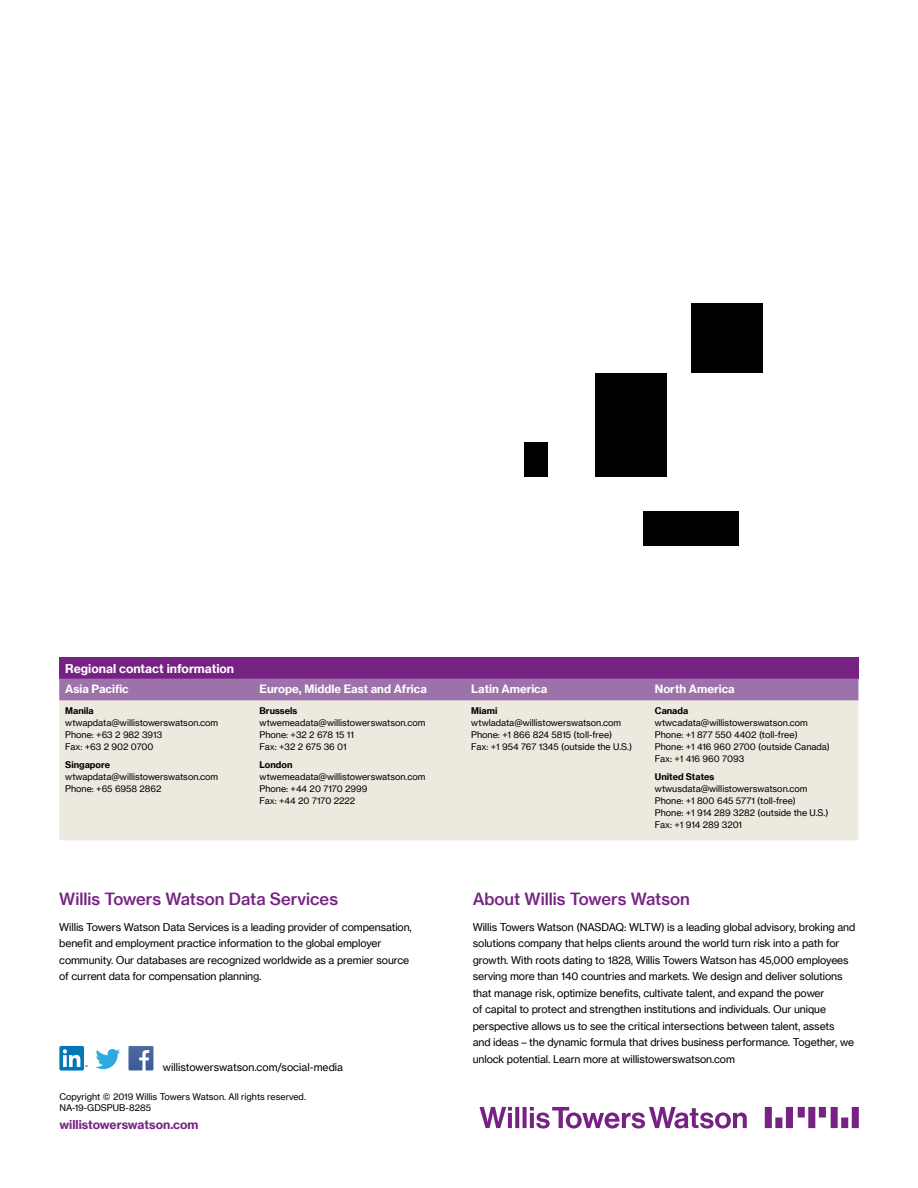
<style>
.page{position:relative;width:918px;height:1188px;background:#fff}
.page>*{position:absolute;margin:0;border:0;box-sizing:border-box;transform-origin:0 0}
.t1{font:16.5px "N Haas Grotesk TX Pro 65 Md";color:#762283}
.t2{font:12px "N Haas Grotesk TX Pro 75 Bd";color:#fff}
.t3{font:12px "N Haas Grotesk TX Pro 75 Bd";color:#762283}
.t4{font:11.25px "N Haas Grotesk TX Pro 75 Bd";color:#fff}
.t5{font:10.5px/16.5px "N Haas Grotesk TX Pro 55 Rg";letter-spacing:-.01em;color:#000}
.t6{font:9px/12px "N Haas Grotesk TX Pro 55 Rg";color:#000}
.t7{font:9px "N Haas Grotesk TX Pro 75 Bd";color:#000}
</style>
<div class="page">
<svg style="left:479px;top:1107px;width:380px;height:22px"></svg>
<div style="left:59px;top:1046px;width:25px;height:25px;background:#0278b6;border-radius:2px"></div>
<svg style="left:63px;top:1049px;width:25px;height:18px"></svg>
<svg style="left:96px;top:1049px;width:24px;height:20px"></svg>
<svg style="left:129px;top:1046px;width:24px;height:24px"></svg>
<div style="left:595px;top:373px;width:72px;height:104px;background:#000"></div>
<div style="left:691px;top:304px;width:72px;height:69px;background:#000"></div>
<div style="left:524px;top:442px;width:23px;height:34px;background:#000"></div>
<div style="left:643px;top:511px;width:96px;height:35px;background:#000"></div>
<div style="left:59px;top:657px;width:799px;height:22px;background:#762283"></div>
<div style="left:59px;top:679px;width:799px;height:22px;background:#9d71aa"></div>
<div style="left:59px;top:701px;width:799px;height:139px;background:#ece9de"></div>
<p class="t2" style="left:65px;top:661px;width:170px">Regional contact information</p>
<p class="t4" style="left:65px;top:682px;width:65px">Asia Pacific</p>
<p class="t4" style="left:260px;top:682px;width:169px">Europe, Middle East and Africa</p>
<p class="t4" style="left:471px;top:682px;width:78px">Latin America</p>
<p class="t4" style="left:655px;top:682px;width:81px">North America</p>
<p class="t7" style="left:65px;top:705px;width:30px">Manila</p>
<p class="t6" style="left:65px;top:716px;width:155px">wtwapdata@willistowerswatson.com<br>Phone: +63 2 982 3913<br>Fax: +63 2 902 0700</p>
<p class="t7" style="left:65px;top:759px;width:46px">Singapore</p>
<p class="t6" style="left:65px;top:771px;width:155px">wtwapdata@willistowerswatson.com<br>Phone: +65 6958 2862</p>
<p class="t7" style="left:655px;top:705px;width:35px">Canada</p>
<p class="t6" style="left:655px;top:716px;width:177px">wtwcadata@willistowerswatson.com<br>Phone: +1 877 550 4402 (toll-free)<br>Phone: +1 416 960 2700 (outside Canada)<br>Fax: +1 416 960 7093</p>
<p class="t7" style="left:655px;top:771px;width:61px">United States</p>
<p class="t6" style="left:655px;top:783px;width:175px">wtwusdata@willistowerswatson.com<br>Phone: +1 800 645 5771 (toll-free)<br>Phone: +1 914 289 3282 (outside the U.S.)<br>Fax: +1 914 289 3201</p>
<p class="t7" style="left:471px;top:705px;width:28px">Miami</p>
<p class="t6" style="left:471px;top:716px;width:162px">wtwladata@willistowerswatson.com<br>Phone: +1 866 824 5815 (toll-free)<br>Fax: +1 954 767 1345 (outside the U.S.)</p>
<p class="t7" style="left:260px;top:705px;width:39px">Brussels</p>
<p class="t6" style="left:260px;top:716px;width:167px">wtwemeadata@willistowerswatson.com<br>Phone: +32 2 678 15 11<br>Fax: +32 2 675 36 01</p>
<p class="t7" style="left:260px;top:759px;width:34px">London</p>
<p class="t6" style="left:260px;top:771px;width:167px">wtwemeadata@willistowerswatson.com<br>Phone: +44 20 7170 2999<br>Fax: +44 20 7170 2222</p>
<h1 class="t1" style="left:59px;top:889px;width:280px">Willis Towers Watson Data Services</h1>
<p class="t5" style="left:59px;top:919px;width:354px">Willis Towers Watson Data Services is a leading provider of compensation, benefit and employment practice information to the global employer community. Our databases are recognized worldwide as a premier source of current data for compensation planning.</p>
<p class="t5" style="left:163px;top:1058px;width:182px">willistowerswatson.com/social-media</p>
<p class="t6" style="left:59px;top:1091px;width:248px;line-height:10.8px">Copyright © 2019 Willis Towers Watson. All rights reserved.<br>NA-19-GDSPUB-8285</p>
<p class="t3" style="left:59px;top:1117px;width:141px">willistowerswatson.com</p>
<h1 class="t1" style="left:473px;top:889px;width:219px">About Willis Towers Watson</h1>
<p class="t5" style="left:473px;top:919px;width:384px">Willis Towers Watson (NASDAQ: WLTW) is a leading global advisory, broking and solutions company that helps clients around the world turn risk into a path for growth. With roots dating to 1828, Willis Towers Watson has 45,000 employees serving more than 140 countries and markets. We design and deliver solutions that manage risk, optimize benefits, cultivate talent, and expand the power<br>of capital to protect and strengthen institutions and individuals. Our unique perspective allows us to see the critical intersections between talent, assets<br>and ideas – the dynamic formula that drives business performance. Together, we unlock potential. Learn more at willistowerswatson.com</p>
</div>
